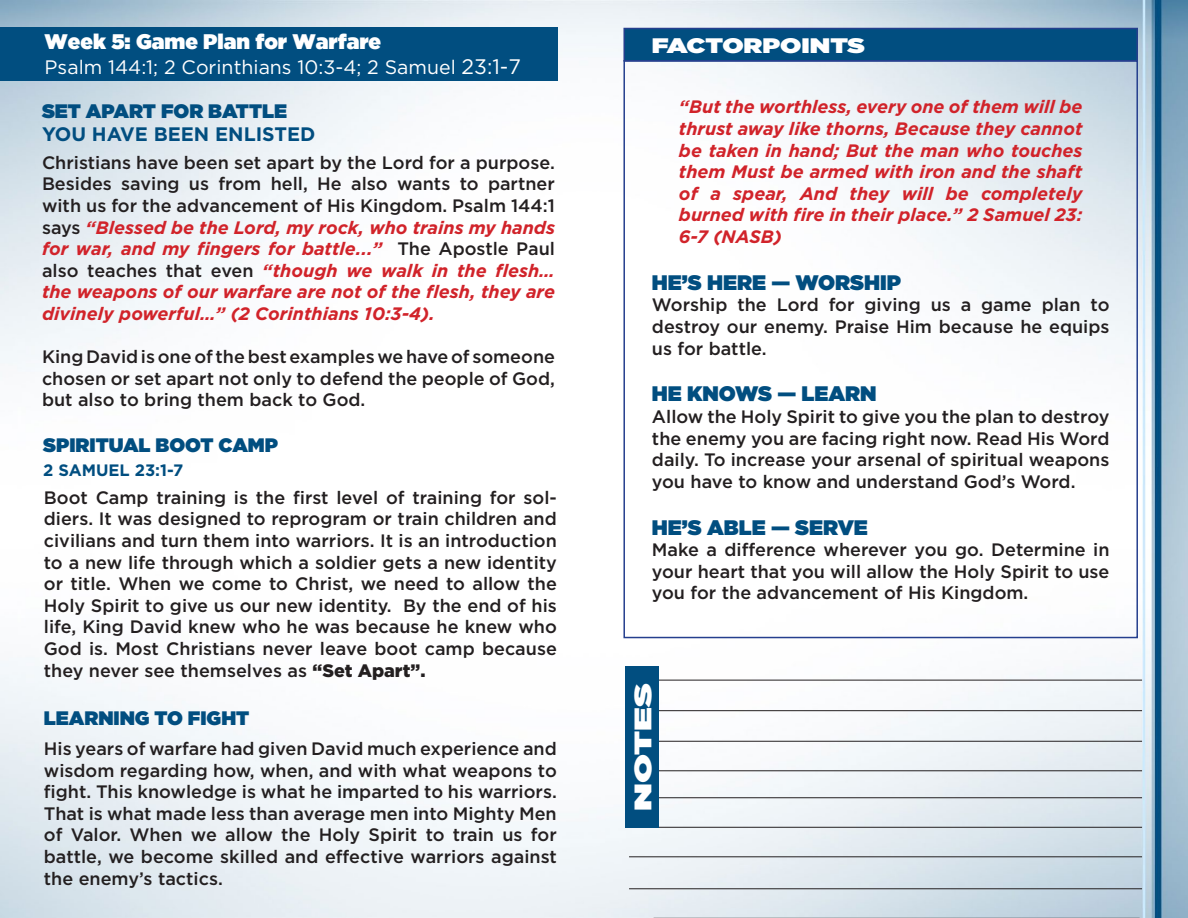
<style>
.page{position:relative;width:1188px;height:918px;background:#fff}
.page>*{position:absolute;margin:0;border:0;box-sizing:border-box;transform-origin:0 0}
.t1{font:900 24px "Gotham";color:#fff;scale:1.49 1}
.t2{font:900 21px "Gotham";color:#014e80}
.t3{font:21px "Gotham Ultra";color:#fff}
.t4{font:900 21px "Gotham";color:#fff;scale:1.25 1}
.t5{font:900 19.5px "Gotham";color:#014e80}
.t6{font:19.5px "Gotham";color:#fff}
.t7{font:700 19.5px "Gotham";color:#014e80}
.t8{font:500 18px/21.6px "Gotham";color:#231f20;text-align:justify}
.t9{font:italic 700 18px/21.6px "Gotham";color:#d1232a;text-align:justify}
.t10{font:700 16.5px "Gotham";color:#014e80}
.s1{font-size:21px}
.s2{font-weight:500;font-style:normal;color:#231f20}
.s3{font-weight:900}
</style>
<div class="page">
<img style="left:0;top:0;width:1188px;height:918px">
<div style="left:0;top:27px;width:558px;height:54px;background:#014e80"></div>
<div style="left:624px;top:28px;width:513px;height:33px;background:#014e80"></div>
<div style="left:623px;top:28px;width:515px;height:34px;border:2px solid #253f8e"></div>
<div style="left:623px;top:60px;width:515px;height:578px;border:2px solid #253f8e"></div>
<hr style="left:656px;top:710px;width:486px;height:1px;background:#231f20">
<hr style="left:656px;top:680px;width:486px;height:1px;background:#231f20">
<hr style="left:656px;top:770px;width:486px;height:1px;background:#231f20">
<hr style="left:656px;top:741px;width:486px;height:1px;background:#231f20">
<hr style="left:656px;top:827px;width:486px;height:1px;background:#231f20">
<hr style="left:656px;top:797px;width:486px;height:1px;background:#231f20">
<hr style="left:629px;top:856px;width:513px;height:1px;background:#231f20">
<hr style="left:629px;top:888px;width:513px;height:1px;background:#231f20">
<hr style="left:654px;top:917px;width:486px;height:1px;background:#231f20">
<div style="left:625px;top:666px;width:34px;height:162px;background:#014e80"></div>
<p class="t3" style="left:45px;top:29px;width:338px">Week 5: Game Plan for Warfare</p>
<p class="t6" style="left:45px;top:55px;width:478px">Psalm 144:1; 2 Corinthians 10:3-4; 2 Samuel <span class="s1">23:1-7</span></p>
<p class="t5" style="left:42px;top:97px;width:247px">SET APART FOR BATTLE</p>
<p class="t7" style="left:42px;top:121px;width:275px">YOU HAVE BEEN ENLISTED</p>
<p class="t9" style="left:42px;top:152px;width:515px"><span class="s2">Christians have been set apart by the Lord for a purpose.<br>Besides saving us from hell, He also wants to partner with us for the advancement of His Kingdom. Psalm 144:1 says</span> “Blessed be the Lord, my rock, who trains my hands for war, and my fingers for battle...” <span class="s2">The Apostle Paul also teaches that even</span> “though we walk in the flesh… the weapons of our warfare are not of the flesh, they are divinely powerful…” (2 Corinthians 10:3-4).</p>
<p class="t8" style="left:42px;top:346px;width:515px">King David is one of the best examples we have of someone chosen or set apart not only to defend the people of God, but also to bring them back to God.</p>
<p class="t5" style="left:43px;top:431px;width:236px">SPIRITUAL BOOT CAMP</p>
<p class="t10" style="left:43px;top:459px;width:142px">2 SAMUEL 23:1-7</p>
<p class="t8" style="left:44px;top:486px;width:515px">Boot Camp training is the first level of training for sol&shy;diers. It was designed to reprogram or train children and civilians and turn them into warriors. It is an introduction to a new life through which a soldier gets a new identity or title. When we come to Christ, we need to allow the Holy Spirit to give us our new identity. By the end of his life, King David knew who he was because he knew who God is. Most Christians never leave boot camp because they never see themselves as <span class="s3">“Set Apart”.</span></p>
<p class="t5" style="left:44px;top:704px;width:207px">LEARNING TO FIGHT</p>
<p class="t8" style="left:44px;top:738px;width:515px">His years of warfare had given David much experience and wisdom regarding how, when, and with what weapons to fight. This knowledge is what he imparted to his warriors.<br>That is what made less than average men into Mighty Men of Valor. When we allow the Holy Spirit to train us for battle, we become skilled and effective warriors against the enemy’s tactics.</p>
<p class="t4" style="left:652px;top:31px;width:172px">FACTORPOINTS</p>
<p class="t9" style="left:679px;top:96px;width:405px">“But the worthless, every one of them will be thrust away like thorns, Because they cannot be taken in hand; But the man who touches them Must be armed with iron and the shaft of a spear, And they will be completely burned with fire in their place.” 2 Samuel 23:<br>6-7 (NASB)</p>
<p class="t2" style="left:652px;top:267px;width:251px">HE’S HERE — WORSHIP</p>
<p class="t8" style="left:652px;top:294px;width:459px">Worship the Lord for giving us a game plan to destroy our enemy. Praise Him because he equips us for battle.</p>
<p class="t2" style="left:652px;top:379px;width:226px">HE KNOWS — LEARN</p>
<p class="t8" style="left:652px;top:406px;width:459px">Allow the Holy Spirit to give you the plan to destroy the enemy you are facing right now. Read His Word daily. To increase your arsenal of spiritual weapons you have to know and understand God’s Word.</p>
<p class="t2" style="left:652px;top:512px;width:217px">HE’S ABLE — SERVE</p>
<p class="t8" style="left:652px;top:539px;width:459px">Make a difference wherever you go. Determine in your heart that you will allow the Holy Spirit to use you for the advancement of His Kingdom.</p>
<p class="t1" style="left:626px;top:811px;width:87px;rotate:-90deg">NOTES</p>
</div>
